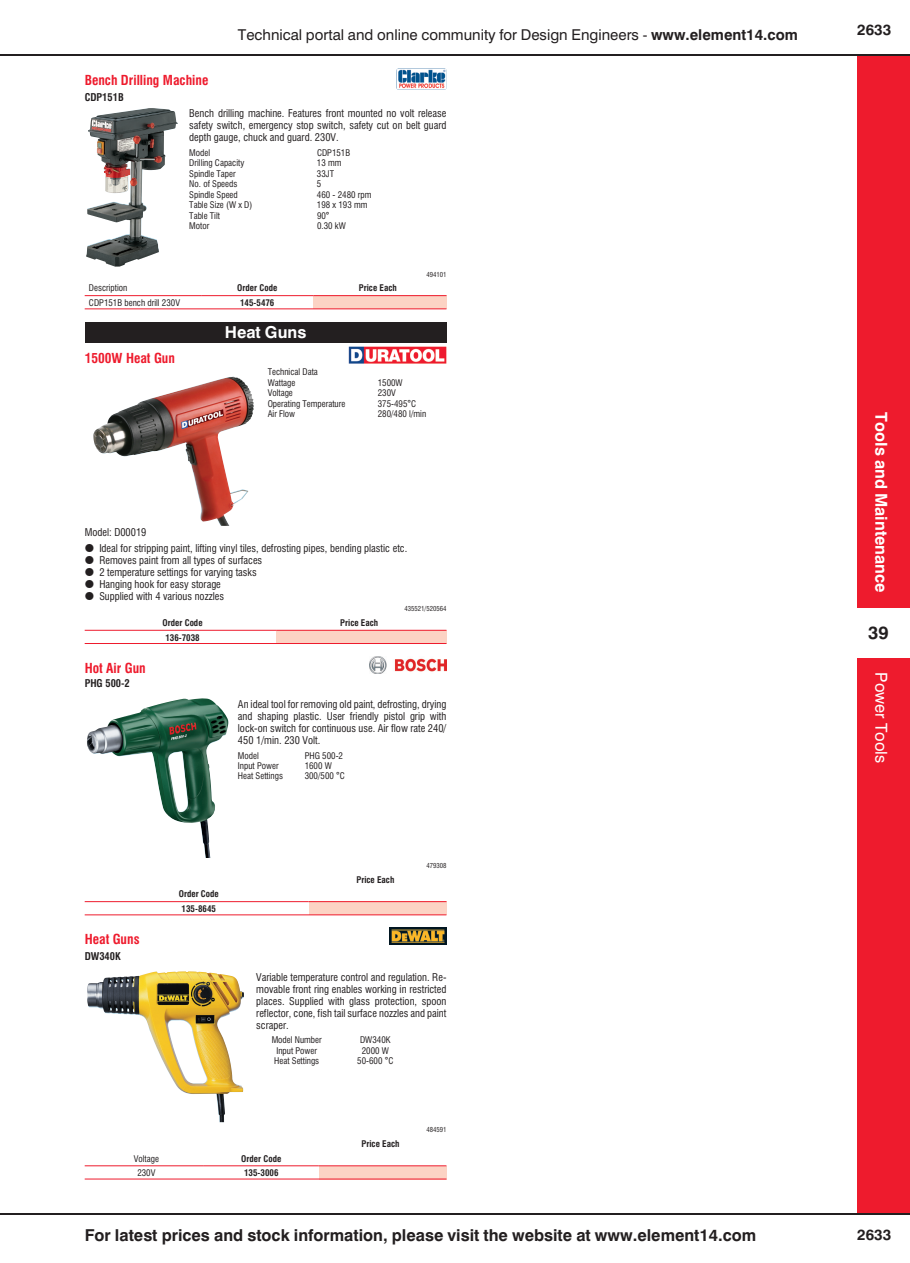
<style>
.page{position:relative;width:910px;height:1263px;background:#fff}
.page>*{position:absolute;margin:0;border:0;box-sizing:border-box;transform-origin:0 0}
.t1{font:700 18px "Swiss 721 BT";color:#231f20}
.t2{font:700 16.5px "Swiss 721 BT";color:#231f20}
.t3{font:700 16.5px "Swiss 721 BT";color:#fff}
.t4{font:16.5px "Swiss 721 BT";color:#fff}
.t5{font:15px "Swiss 721 BT";color:#231f20}
.t6{font:700 15px "Swiss 721 BT";color:#231f20}
.t7{font:700 condensed 13.5px "Swiss 721 BT";color:#ee1b2d}
.t8{font:condensed 10.5px/12px "Swiss 721 BT";color:#231f20;text-align:justify}
.t9{font:700 condensed 10.5px "Swiss 721 BT";color:#231f20}
.t10{font:condensed 9px/10.5px "Swiss 721 BT";color:#231f20}
.t11{font:700 condensed 9px/14.7px "Swiss 721 BT";color:#231f20;text-align:center}
.t12{font:condensed 6.75px "Swiss 721 BT";color:#231f20}
.s1{font-weight:700}
.s2{font-family:"F Helveticasym";font-stretch:normal}
.s3{font-family:"F Helvetica";font-stretch:normal}
</style>
<div class="page">
<div style="left:856px;top:56px;width:53px;height:551px;background:#ee1b2d"></div>
<div style="left:856px;top:658px;width:53px;height:556px;background:#ee1b2d"></div>
<hr style="left:0;top:55px;width:909px;height:1px;background:#231f20">
<hr style="left:0;top:1213px;width:909px;height:1px;background:#231f20">
<img style="left:370px;top:656px;width:76px;height:17px">
<img style="left:348px;top:347px;width:98px;height:17px">
<div style="left:85px;top:322px;width:361px;height:20px;background:#231f20"></div>
<img style="left:390px;top:928px;width:56px;height:17px">
<img style="left:396px;top:68px;width:50px;height:22px">
<img style="left:87px;top:971px;width:157px;height:151px">
<img style="left:86px;top:108px;width:92px;height:159px">
<img style="left:93px;top:377px;width:161px;height:149px">
<div style="left:308px;top:902px;width:138px;height:13px;background:#fcd3c4"></div>
<hr style="left:85px;top:901px;width:223px;height:1px;background:#ee1b2d">
<hr style="left:308px;top:901px;width:138px;height:1px;background:#ee1b2d">
<hr style="left:85px;top:914px;width:361px;height:1px;background:#ee1b2d">
<div style="left:318px;top:1166px;width:128px;height:13px;background:#fcd3c4"></div>
<hr style="left:85px;top:1165px;width:119px;height:1px;background:#ee1b2d">
<hr style="left:204px;top:1165px;width:114px;height:1px;background:#ee1b2d">
<hr style="left:318px;top:1165px;width:128px;height:1px;background:#ee1b2d">
<hr style="left:85px;top:1179px;width:361px;height:1px;background:#ee1b2d">
<img style="left:87px;top:698px;width:141px;height:160px">
<div style="left:313px;top:296px;width:133px;height:13px;background:#fcd3c4"></div>
<hr style="left:85px;top:295px;width:116px;height:1px;background:#ee1b2d">
<hr style="left:201px;top:295px;width:112px;height:1px;background:#ee1b2d">
<hr style="left:313px;top:295px;width:133px;height:1px;background:#ee1b2d">
<hr style="left:85px;top:309px;width:361px;height:1px;background:#ee1b2d">
<div style="left:276px;top:630px;width:170px;height:14px;background:#fcd3c4"></div>
<hr style="left:85px;top:630px;width:191px;height:1px;background:#ee1b2d">
<hr style="left:276px;top:630px;width:170px;height:1px;background:#ee1b2d">
<hr style="left:85px;top:643px;width:361px;height:1px;background:#ee1b2d">
<p class="t7" style="left:85px;top:75px;width:125px">Bench Drilling Machine</p>
<p class="t9" style="left:85px;top:93px;width:40px">CDP151B</p>
<p class="t5" style="left:238px;top:29px;width:561px">Technical portal and online community for Design Engineers - <span class="s1">www.element14.com</span></p>
<p class="t8" style="left:189px;top:108px;width:258px">Bench drilling machine. Features front mounted no volt release safety switch, emergency stop switch, safety cut on belt guard depth gauge, chuck and guard. 230V.</p>
<p class="t10" style="left:189px;top:148px;width:22px">Model</p>
<p class="t10" style="left:317px;top:148px;width:35px">CDP151B</p>
<p class="t10" style="left:189px;top:159px;width:57px">Drilling Capacity</p>
<p class="t10" style="left:317px;top:159px;width:26px">13 mm</p>
<p class="t10" style="left:189px;top:169px;width:48px">Spindle Taper</p>
<p class="t10" style="left:317px;top:169px;width:19px">33JT</p>
<p class="t10" style="left:189px;top:180px;width:50px">No. of Speeds</p>
<p class="t10" style="left:317px;top:180px;width:6px">5</p>
<p class="t10" style="left:189px;top:190px;width:50px">Spindle Speed</p>
<p class="t10" style="left:317px;top:190px;width:56px">460 - 2480 rpm</p>
<p class="t10" style="left:189px;top:200px;width:64px">Table Size (W x D)</p>
<p class="t10" style="left:317px;top:200px;width:52px">198 x 193 mm</p>
<p class="t10" style="left:189px;top:211px;width:32px">Table Tilt</p>
<p class="t10" style="left:317px;top:211px;width:14px">90<span class="s2">°</span></p>
<p class="t10" style="left:189px;top:221px;width:22px">Motor</p>
<p class="t10" style="left:317px;top:221px;width:30px">0.30 kW</p>
<p class="t10" style="left:89px;top:284px;width:40px">Description</p>
<p class="t11" style="left:237px;top:281px;width:42px">Order Code</p>
<p class="t11" style="left:359px;top:281px;width:39px">Price Each</p>
<p class="t10" style="left:89px;top:298px;width:93px">CDP151B bench drill 230V</p>
<p class="t11" style="left:240px;top:296px;width:36px">145-5476</p>
<p class="t7" style="left:85px;top:353px;width:92px">1500W Heat Gun</p>
<p class="t3" style="left:225px;top:326px;width:83px">Heat Guns</p>
<p class="t12" style="left:426px;top:272px;width:22px">494101</p>
<p class="t8" style="left:85px;top:527px;width:63px">Model: D00019</p>
<p class="t10" style="left:267px;top:368px;width:52px">Technical Data<br>Wattage</p>
<p class="t10" style="left:377px;top:378px;width:26px">1500W</p>
<p class="t10" style="left:267px;top:389px;width:27px">Voltage</p>
<p class="t10" style="left:377px;top:389px;width:20px">230V</p>
<p class="t10" style="left:267px;top:399px;width:79px">Operating Temperature</p>
<p class="t10" style="left:377px;top:399px;width:40px">375-495<span class="s2">°</span>C</p>
<p class="t10" style="left:267px;top:409px;width:29px">Air Flow</p>
<p class="t10" style="left:377px;top:409px;width:50px">280/480 l/min</p>
<p class="t8" style="left:85px;top:543px;width:324px;text-align:left"><span class="s3">Ì</span> Ideal for stripping paint, lifting vinyl tiles, defrosting pipes, bending plastic etc.<br><span class="s3">Ì</span> Removes paint from all types of surfaces<br><span class="s3">Ì</span> 2 temperature settings for varying tasks<br><span class="s3">Ì</span> Hanging hook for easy storage<br><span class="s3">Ì</span> Supplied with 4 various nozzles</p>
<p class="t7" style="left:85px;top:663px;width:62px">Hot Air Gun</p>
<p class="t9" style="left:85px;top:680px;width:47px">PHG 500-2</p>
<p class="t11" style="left:162px;top:616px;width:42px">Order Code</p>
<p class="t11" style="left:340px;top:616px;width:39px">Price Each</p>
<p class="t11" style="left:165px;top:631px;width:36px">136-7038</p>
<p class="t12" style="left:404px;top:606px;width:44px">435521/520564</p>
<p class="t8" style="left:238px;top:699px;width:210px">An ideal tool for removing old paint, defrosting, drying and shaping plastic. User friendly pistol grip with lock-on switch for continuous use. Air flow rate 240/ 450 1/min. 230 Volt.</p>
<p class="t10" style="left:238px;top:751px;width:22px">Model</p>
<p class="t10" style="left:304px;top:751px;width:40px">PHG 500-2</p>
<p class="t10" style="left:238px;top:761px;width:42px">Input Power</p>
<p class="t10" style="left:304px;top:761px;width:29px">1600 W</p>
<p class="t10" style="left:238px;top:772px;width:47px">Heat Settings</p>
<p class="t10" style="left:304px;top:772px;width:42px">300/500 <span class="s2">°</span>C</p>
<p class="t7" style="left:85px;top:934px;width:56px">Heat Guns</p>
<p class="t9" style="left:85px;top:952px;width:38px">DW340K</p>
<p class="t11" style="left:179px;top:887px;width:42px">Order Code<br>135-8645</p>
<p class="t11" style="left:356px;top:873px;width:39px">Price Each</p>
<p class="t12" style="left:426px;top:863px;width:22px">479308</p>
<p class="t8" style="left:256px;top:972px;width:191px">Variable temperature control and regulation. Re&shy;movable front ring enables working in restricted places. Supplied with glass protection, spoon reflector, cone, fish tail surface nozzles and paint scraper.</p>
<p class="t10" style="left:271px;top:1036px;width:52px">Model Number</p>
<p class="t10" style="left:360px;top:1036px;width:32px">DW340K</p>
<p class="t10" style="left:276px;top:1046px;width:42px">Input Power</p>
<p class="t10" style="left:361px;top:1046px;width:29px">2000 W</p>
<p class="t10" style="left:274px;top:1056px;width:47px">Heat Settings</p>
<p class="t10" style="left:357px;top:1056px;width:38px">50-600 <span class="s2">°</span>C</p>
<p class="t11" style="left:361px;top:1137px;width:39px">Price Each</p>
<p class="t12" style="left:426px;top:1127px;width:22px">484591</p>
<p class="t10" style="left:134px;top:1154px;width:27px">Voltage</p>
<p class="t11" style="left:241px;top:1152px;width:42px">Order Code</p>
<p class="t10" style="left:137px;top:1168px;width:20px">230V</p>
<p class="t11" style="left:244px;top:1166px;width:36px">135-3006</p>
<p class="t2" style="left:85px;top:1229px;width:672px">For latest prices and stock information, please visit the website at www.element14.com</p>
<p class="t6" style="left:856px;top:25px;width:35px">2633</p>
<p class="t3" style="left:886px;top:412px;width:182px;rotate:90deg">Tools and Maintenance</p>
<p class="t1" style="left:867px;top:626px;width:22px">39</p>
<p class="t4" style="left:886px;top:672px;width:92px;rotate:90deg">Power Tools</p>
<p class="t6" style="left:856px;top:1229px;width:35px">2633</p>
</div>
